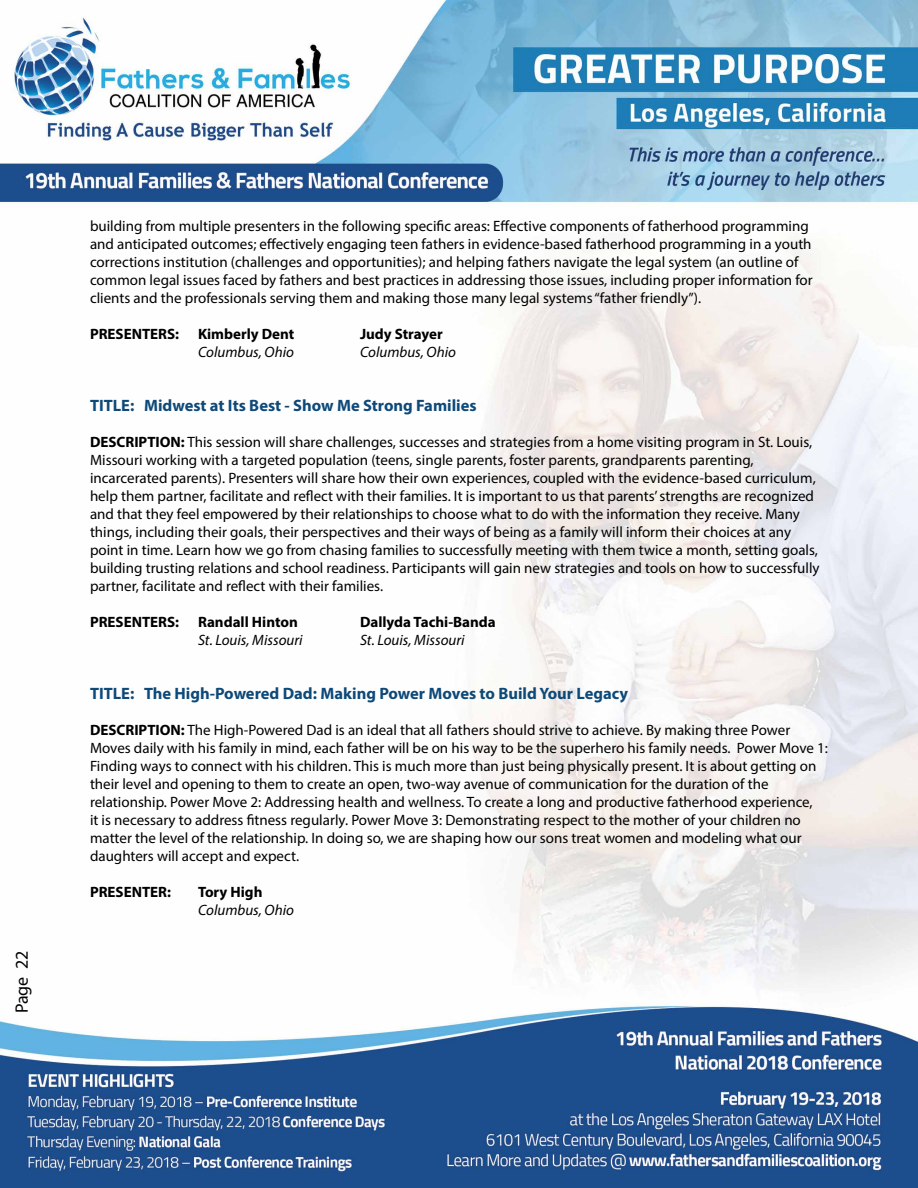
<style>
.page{position:relative;width:918px;height:1188px;background:#fff}
.page>*{position:absolute;margin:0;border:0;box-sizing:border-box;transform-origin:0 0}
.t1{font:18px "Myriad Pro";color:#000}
.t2{font:700 16.5px "Myriad Pro";color:#0d4979}
.t3{font:15px/18px "Myriad Pro";color:#000}
.t4{font:700 15px "Myriad Pro";color:#000}
.t5{font:italic 15px "Myriad Pro";color:#000}
.s1{font-weight:700}
</style>
<div class="page">
<img style="left:0;top:1px;width:917px;height:1187px">
<p class="t1" style="left:11px;top:1013px;width:64px;rotate:-90deg">Page 22</p>
<p class="t3" style="left:90px;top:217px;width:724px">building from multiple presenters in the following specific areas: Effective components of fatherhood programming and anticipated outcomes; effectively engaging teen fathers in evidence-based fatherhood programming in a youth corrections institution (challenges and opportunities); and helping fathers navigate the legal system (an outline of common legal issues faced by fathers and best practices in addressing those issues, including proper information for clients and the professionals serving them and making those many legal systems “father friendly”).</p>
<p class="t4" style="left:90px;top:324px;width:91px">PRESENTERS:</p>
<p class="t4" style="left:198px;top:324px;width:98px">Kimberly Dent</p>
<p class="t4" style="left:360px;top:324px;width:84px">Judy Strayer</p>
<p class="t5" style="left:198px;top:343px;width:97px">Columbus, Ohio</p>
<p class="t5" style="left:360px;top:343px;width:97px">Columbus, Ohio</p>
<p class="t2" style="left:90px;top:395px;width:388px">TITLE: Midwest at Its Best - Show Me Strong Families</p>
<p class="t3" style="left:90px;top:433px;width:731px"><span class="s1">DESCRIPTION:</span> This session will share challenges, successes and strategies from a home visiting program in St. Louis, Missouri working with a targeted population (teens, single parents, foster parents, grandparents parenting, incarcerated parents). Presenters will share how their own experiences, coupled with the evidence-based curriculum, help them partner, facilitate and reflect with their families. It is important to us that parents’ strengths are recognized and that they feel empowered by their relationships to choose what to do with the information they receive. Many things, including their goals, their perspectives and their ways of being as a family will inform their choices at any point in time. Learn how we go from chasing families to successfully meeting with them twice a month, setting goals, building trusting relations and school readiness. Participants will gain new strategies and tools on how to successfully partner, facilitate and reflect with their families.</p>
<p class="t4" style="left:90px;top:612px;width:91px">PRESENTERS:</p>
<p class="t4" style="left:198px;top:612px;width:101px">Randall Hinton</p>
<p class="t4" style="left:360px;top:612px;width:137px">Dallyda Tachi-Banda</p>
<p class="t5" style="left:198px;top:631px;width:106px">St. Louis, Missouri</p>
<p class="t5" style="left:360px;top:631px;width:106px">St. Louis, Missouri</p>
<p class="t2" style="left:90px;top:683px;width:540px">TITLE: The High-Powered Dad: Making Power Moves to Build Your Legacy</p>
<p class="t3" style="left:90px;top:721px;width:740px"><span class="s1">DESCRIPTION:</span> The High-Powered Dad is an ideal that all fathers should strive to achieve. By making three Power Moves daily with his family in mind, each father will be on his way to be the superhero his family needs. Power Move 1:<br>Finding ways to connect with his children. This is much more than just being physically present. It is about getting on their level and opening to them to create an open, two-way avenue of communication for the duration of the relationship. Power Move 2: Addressing health and wellness. To create a long and productive fatherhood experience,<br>it is necessary to address fitness regularly. Power Move 3: Demonstrating respect to the mother of your children no matter the level of the relationship. In doing so, we are shaping how our sons treat women and modeling what our daughters will accept and expect.</p>
<p class="t4" style="left:90px;top:882px;width:83px">PRESENTER:</p>
<p class="t4" style="left:198px;top:882px;width:66px">Tory High</p>
<p class="t5" style="left:198px;top:901px;width:97px">Columbus, Ohio</p>
</div>
